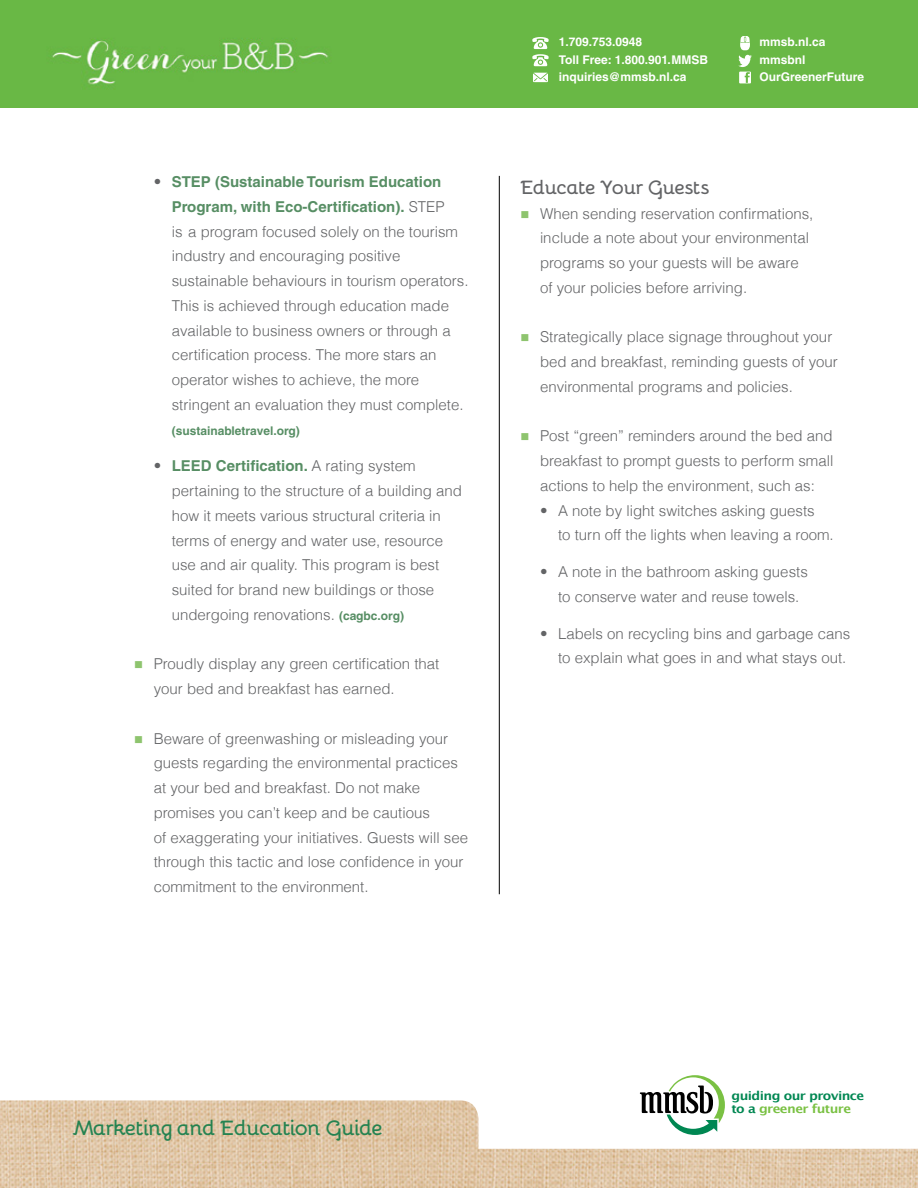
<style>
.page{position:relative;width:918px;height:1188px;background:#fff}
.page>*{position:absolute;margin:0;border:0;box-sizing:border-box;transform-origin:0 0}
.t1{font:700 21px "Bellota";letter-spacing:-.05em;color:#037742}
.t2{font:700 19.5px "Bellota";letter-spacing:-.04em;color:#636466}
.t3{font:300 15px "Helvetica";color:#636466}
.t4{font:700 15px "Helvetica";color:#578e64}
.t5{font:700 12.15px/13.4px "Lucida Grande";letter-spacing:-.045em;color:#008752;scale:1.1 1}
.t6{font:700 12px/17.2px "Helvetica";color:#fff}
.t7{font:700 12px "Helvetica";color:#578e64}
.s1{font-weight:300;color:#636466}
.s2{font-weight:700;font-size:12px;color:#578e64}
.s3{color:#8ec46e}
.s4{color:#7ac143}
</style>
<div class="page">
<img style="left:0;top:1100px;width:918px;height:88px">
<div style="left:0;top:0;width:918px;height:108px;background:#69b845"></div>
<svg style="left:640px;top:1075px;width:85px;height:60px"></svg>
<svg style="left:738px;top:36px;width:14px;height:47px"></svg>
<svg style="left:533px;top:73px;width:15px;height:9px"></svg>
<svg style="left:532px;top:37px;width:17px;height:29px"></svg>
<hr style="left:499px;top:176px;width:1px;height:718px;background:#000">
<p class="t4" style="left:154px;top:173px;width:289px"><span class="s1">•</span> STEP (Sustainable Tourism Education</p>
<p class="t4" style="left:172px;top:198px;width:274px">Program, with Eco-Certification). <span class="s1">STEP</span></p>
<p class="t3" style="left:172px;top:222px;width:288px">is a program focused solely on the tourism</p>
<p class="t3" style="left:172px;top:247px;width:230px">industry and encouraging positive</p>
<p class="t3" style="left:172px;top:272px;width:298px">sustainable behaviours in tourism operators.</p>
<p class="t3" style="left:172px;top:296px;width:279px">This is achieved through education made</p>
<p class="t3" style="left:172px;top:321px;width:280px">available to business owners or through a</p>
<p class="t3" style="left:172px;top:346px;width:266px">certification process. The more stars an</p>
<p class="t3" style="left:172px;top:371px;width:249px">operator wishes to achieve, the more</p>
<p class="t3" style="left:172px;top:395px;width:293px">stringent an evaluation they must complete.</p>
<p class="t7" style="left:172px;top:423px;width:130px">(sustainabletravel.org)</p>
<p class="t4" style="left:154px;top:457px;width:263px"><span class="s1">•</span> LEED Certification. <span class="s1">A rating system</span></p>
<p class="t3" style="left:172px;top:482px;width:292px">pertaining to the structure of a building and</p>
<p class="t3" style="left:172px;top:506px;width:271px">how it meets various structural criteria in</p>
<p class="t3" style="left:172px;top:531px;width:273px">terms of energy and water use, resource</p>
<p class="t3" style="left:172px;top:556px;width:269px">use and air quality. This program is best</p>
<p class="t3" style="left:172px;top:581px;width:264px">suited for brand new buildings or those</p>
<p class="t3" style="left:172px;top:605px;width:234px">undergoing renovations. <span class="s2">(cagbc.org)</span></p>
<p class="t3" style="left:134px;top:655px;width:307px"><span class="s3">■</span> Proudly display any green certification that</p>
<p class="t3" style="left:154px;top:680px;width:242px">your bed and breakfast has earned.</p>
<p class="t3" style="left:134px;top:729px;width:316px"><span class="s3">■</span> Beware of greenwashing or misleading your</p>
<p class="t3" style="left:154px;top:754px;width:306px">guests regarding the environmental practices</p>
<p class="t3" style="left:154px;top:779px;width:268px">at your bed and breakfast. Do not make</p>
<p class="t3" style="left:154px;top:803px;width:278px">promises you can’t keep and be cautious</p>
<p class="t3" style="left:154px;top:828px;width:316px">of exaggerating your initiatives. Guests will see</p>
<p class="t3" style="left:154px;top:853px;width:311px">through this tactic and lose confidence in your</p>
<p class="t3" style="left:154px;top:878px;width:216px">commitment to the environment.</p>
<p class="t6" style="left:559px;top:33px;width:151px">1.709.753.0948<br>Toll Free: 1.800.901.MMSB inquiries@mmsb.nl.ca</p>
<p class="t6" style="left:759px;top:33px;width:106px">mmsb.nl.ca mmsbnl<br>OurGreenerFuture</p>
<p class="t2" style="left:520px;top:170px;width:191px">Educate Your Guests</p>
<p class="t3" style="left:520px;top:204px;width:294px"><span class="s3">■</span> When sending reservation confirmations,</p>
<p class="t3" style="left:540px;top:229px;width:271px">include a note about your environmental</p>
<p class="t3" style="left:540px;top:253px;width:260px">programs so your guests will be aware</p>
<p class="t3" style="left:540px;top:278px;width:209px">of your policies before arriving.</p>
<p class="t3" style="left:520px;top:328px;width:313px"><span class="s3">■</span> Strategically place signage throughout your</p>
<p class="t3" style="left:540px;top:352px;width:299px">bed and breakfast, reminding guests of your</p>
<p class="t3" style="left:540px;top:377px;width:254px">environmental programs and policies.</p>
<p class="t3" style="left:520px;top:427px;width:314px"><span class="s3">■</span> Post “green” reminders around the bed and</p>
<p class="t3" style="left:540px;top:451px;width:295px">breakfast to prompt guests to perform small</p>
<p class="t3" style="left:540px;top:476px;width:276px">actions to help the environment, such as:</p>
<p class="t3" style="left:540px;top:501px;width:276px">• A note by light switches asking guests</p>
<p class="t3" style="left:558px;top:526px;width:277px">to turn off the lights when leaving a room.</p>
<p class="t3" style="left:540px;top:562px;width:269px">• A note in the bathroom asking guests</p>
<p class="t3" style="left:558px;top:587px;width:243px">to conserve water and reuse towels.</p>
<p class="t3" style="left:540px;top:624px;width:312px">• Labels on recycling bins and garbage cans</p>
<p class="t3" style="left:558px;top:649px;width:290px">to explain what goes in and what stays out.</p>
<h1 class="t1" style="left:72px;top:1109px;width:312px">Marketing and Education Guide</h1>
<p class="t5" style="left:732px;top:1089px;width:122px">guiding our province to a <span class="s4">greener future</span></p>
</div>
